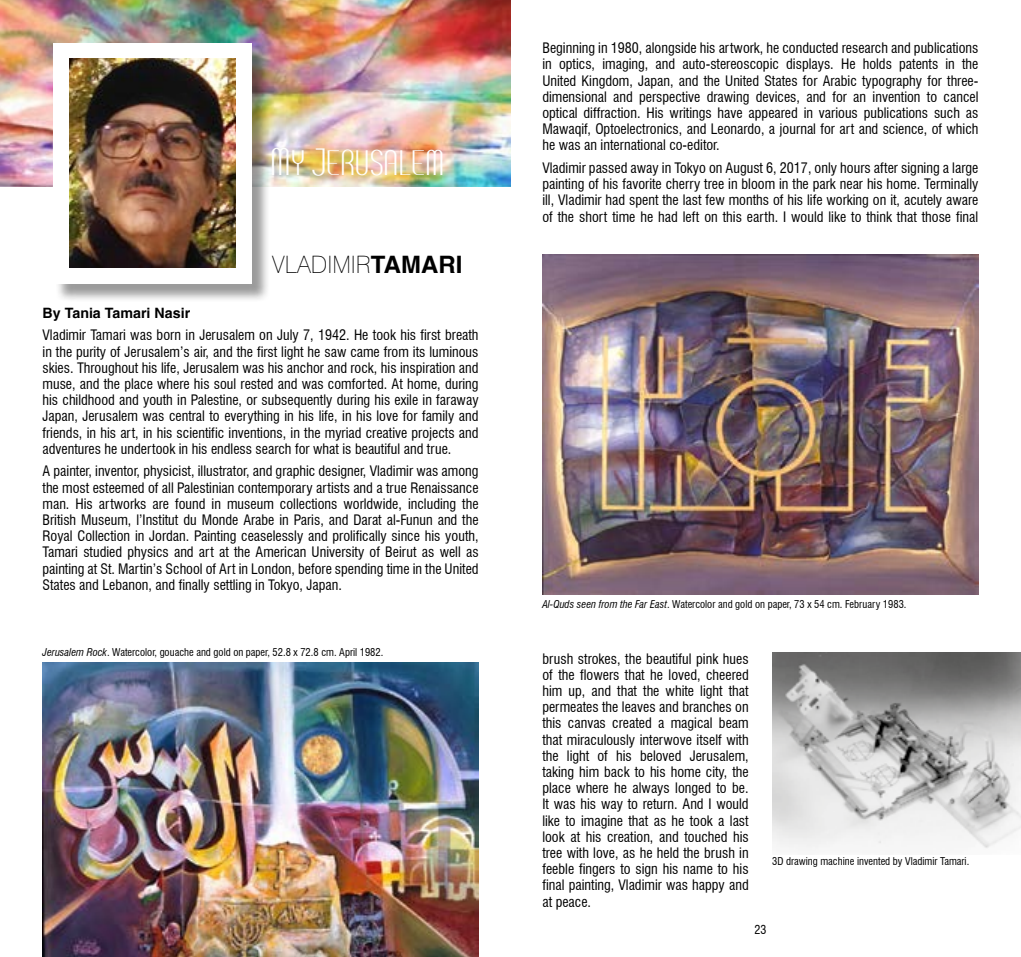
<style>
.page{position:relative;width:1021px;height:957px;background:#fff}
.page>*{position:absolute;margin:0;border:0;box-sizing:border-box;transform-origin:0 0}
.t1{font:40.5px "Breve SC";color:#fff}
.t2{font:100 24px "Swiss 721 BT";color:#000}
.t3{font:700 14.25px "Switzerland";color:#000}
.t4{font:condensed 14.1px/16.2px "Swiss 721 BT";color:#000;text-align:justify}
.t5{font:condensed 12px "Swiss 721 BT";color:#000}
.t6{font:condensed 10.5px "Swiss 721 BT";color:#000}
.s1{font-family:"Switzerland";font-weight:700}
.s2{font-style:italic}
</style>
<div class="page">
<img style="left:43px;top:662px;width:435px;height:295px">
<img style="left:0;top:0;width:510px;height:186px">
<div style="left:56px;top:45px;width:214px;height:257px;background:#000;opacity:.4"></div>
<div style="left:53px;top:43px;width:198px;height:240px;background:#fff"></div>
<img style="left:69px;top:59px;width:166px;height:208px">
<img style="left:542px;top:255px;width:436px;height:340px">
<img style="left:772px;top:653px;width:248px;height:197px">
<h1 class="t1" style="left:272px;top:141px;width:175px">My Jerusalem</h1>
<p class="t3" style="left:43px;top:304px;width:149px">By Tania Tamari Nasir</p>
<h2 class="t2" style="left:272px;top:250px;width:192px">VLADIMIR<span class="s1">TAMARI</span></h2>
<p class="t4" style="left:43px;top:327px;width:437px">Vladimir Tamari was born in Jerusalem on July 7, 1942. He took his first breath in the purity of Jerusalem’s air, and the first light he saw came from its luminous skies. Throughout his life, Jerusalem was his anchor and rock, his inspiration and muse, and the place where his soul rested and was comforted. At home, during his childhood and youth in Palestine, or subsequently during his exile in faraway Japan, Jerusalem was central to everything in his life, in his love for family and friends, in his art, in his scientific inventions, in the myriad creative projects and adventures he undertook in his endless search for what is beautiful and true.</p>
<p class="t4" style="left:43px;top:463px;width:437px">A painter, inventor, physicist, illustrator, and graphic designer, Vladimir was among the most esteemed of all Palestinian contemporary artists and a true Renaissance man. His artworks are found in museum collections worldwide, including the British Museum, l’Institut du Monde Arabe in Paris, and Darat al-Funun and the Royal Collection in Jordan. Painting ceaselessly and prolifically since his youth, Tamari studied physics and art at the American University of Beirut as well as painting at St. Martin’s School of Art in London, before spending time in the United States and Lebanon, and finally settling in Tokyo, Japan.</p>
<p class="t6" style="left:43px;top:645px;width:342px"><span class="s2">Jerusalem Rock</span>. Watercolor, gouache and gold on paper, 52.8 x 72.8 cm. April 1982.</p>
<p class="t4" style="left:542px;top:40px;width:437px">Beginning in 1980, alongside his artwork, he conducted research and publications in optics, imaging, and auto-stereoscopic displays. He holds patents in the United Kingdom, Japan, and the United States for Arabic typography for three&shy;dimensional and perspective drawing devices, and for an invention to cancel optical diffraction. His writings have appeared in various publications such as Mawaqif, Optoelectronics, and Leonardo, a journal for art and science, of which he was an international co-editor.</p>
<p class="t4" style="left:542px;top:160px;width:437px">Vladimir passed away in Tokyo on August 6, 2017, only hours after signing a large painting of his favorite cherry tree in bloom in the park near his home. Terminally ill, Vladimir had spent the last few months of his life working on it, acutely aware of the short time he had left on this earth. I would like to think that those final</p>
<p class="t6" style="left:542px;top:598px;width:365px"><span class="s2">Al-Quds seen from the Far East</span>. Watercolor and gold on paper, 73 x 54 cm. February 1983.</p>
<p class="t4" style="left:542px;top:650px;width:208px">brush strokes, the beautiful pink hues of the flowers that he loved, cheered him up, and that the white light that permeates the leaves and branches on this canvas created a magical beam that miraculously interwove itself with the light of his beloved Jerusalem, taking him back to his home city, the place where he always longed to be.<br>It was his way to return. And I would like to imagine that as he took a last look at his creation, and touched his tree with love, as he held the brush in feeble fingers to sign his name to his final painting, Vladimir was happy and at peace.</p>
<p class="t6" style="left:772px;top:854px;width:199px">3D drawing machine invented by Vladimir Tamari.</p>
<p class="t5" style="left:754px;top:922px;width:13px">23</p>
</div>
